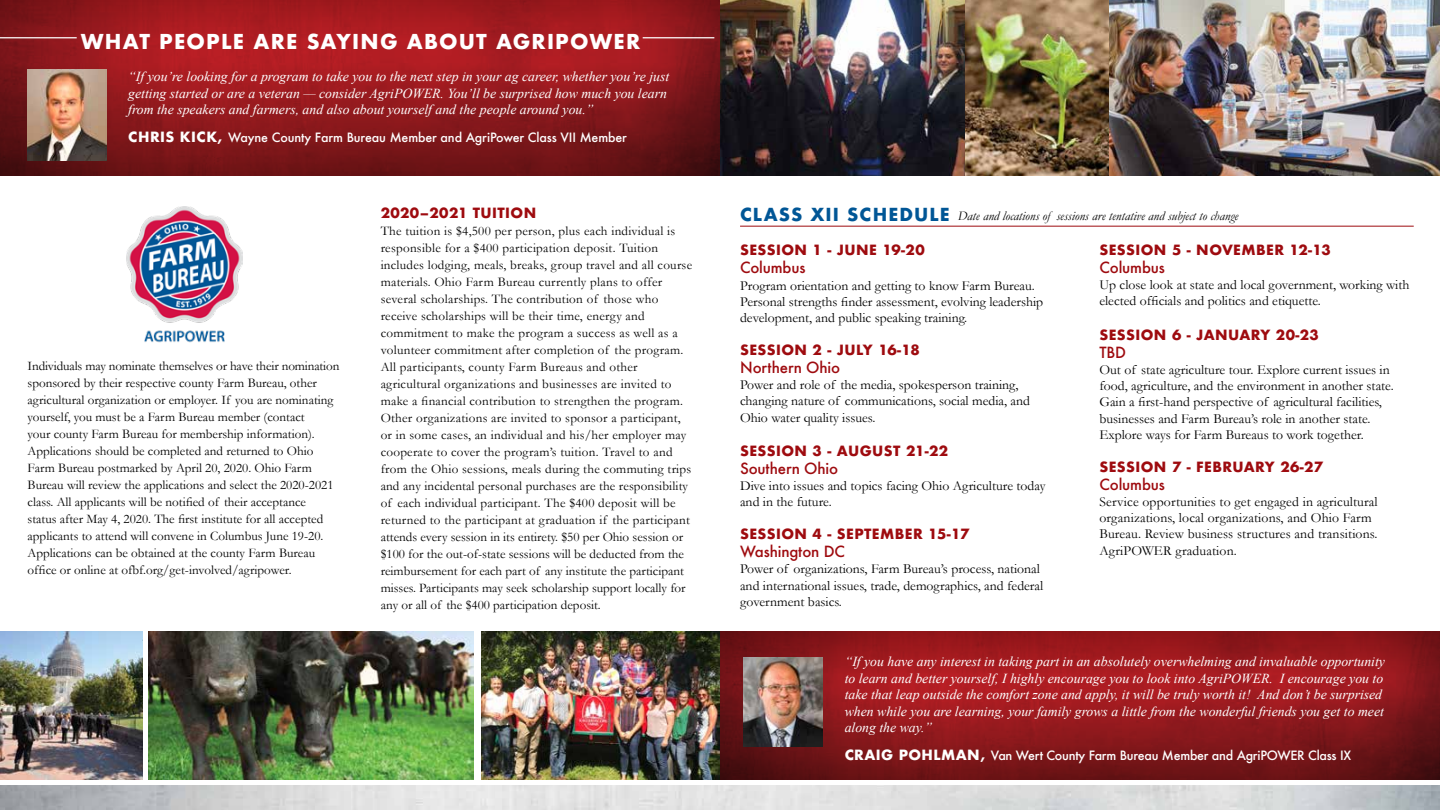
<style>
.page{position:relative;width:1440px;height:810px;background:#fff}
.page>*{position:absolute;margin:0;border:0;box-sizing:border-box;transform-origin:0 0}
.t1{font:700 20px "Futura";letter-spacing:.06em;color:#fff}
.t2{font:700 17.5px "Futura";letter-spacing:.06em;color:#005696}
.t3{font:500 15px "Futura";letter-spacing:-.01em;color:#9e0b0f}
.t4{font:13.75px/16.2px "Garamond";color:#000}
.t5{font:italic 13.75px/16.5px "Times New Roman";color:#fff}
.t6{font:700 13.75px "Futura";letter-spacing:.03em;color:#9e0b0f}
.t7{font:13.12px/17px "Garamond";letter-spacing:.005em;color:#000}
.t8{font:italic 13.12px "Garamond";color:#000}
.t9{font:500 12.5px "Futura";letter-spacing:-.015em;color:#fff}
.s1{font-weight:700;font-size:13.75px}
</style>
<div class="page">
<img style="left:0;top:0;width:1440px;height:175px">
<img style="left:481px;top:632px;width:959px;height:147px">
<hr style="left:0;top:37px;width:77px;height:1px;background:#fff">
<hr style="left:643px;top:37px;width:71px;height:1px;background:#fff">
<img style="left:149px;top:632px;width:325px;height:147px">
<img style="left:0;top:632px;width:142px;height:147px">
<img style="left:28px;top:69px;width:78px;height:92px">
<img style="left:744px;top:658px;width:78px;height:88px">
<hr style="left:740px;top:226px;width:674px;height:1px;background:#9e0b0f">
<img style="left:127px;top:206px;width:116px;height:137px">
<h1 class="t1" style="left:81px;top:27px;width:561px">WHAT PEOPLE ARE SAYING ABOUT AGRIPOWER</h1>
<p class="t5" style="left:128px;top:68px;width:542px">“If you’re looking for a program to take you to the next step in your ag career, whether you’re just getting started or are a veteran — consider AgriPOWER. You’ll be surprised how much you learn from the speakers and farmers, and also about yourself and the people around you.”</p>
<p class="t9" style="left:128px;top:129px;width:500px"><span class="s1">CHRIS KICK,</span> Wayne County Farm Bureau Member and AgriPower Class VII Member</p>
<p class="t7" style="left:28px;top:358px;width:313px">Individuals may nominate themselves or have their nomination sponsored by their respective county Farm Bureau, other agricultural organization or employer. If you are nominating yourself, you must be a Farm Bureau member (contact<br>your county Farm Bureau for membership information).<br>Applications should be completed and returned to Ohio Farm Bureau postmarked by April 20, 2020. Ohio Farm Bureau will review the applications and select the 2020-2021 class. All applicants will be notified of their acceptance<br>status after May 4, 2020. The first institute for all accepted applicants to attend will convene in Columbus June 19-20.<br>Applications can be obtained at the county Farm Bureau office or online at ofbf.org/get-involved/agripower.</p>
<p class="t6" style="left:381px;top:203px;width:157px">2020–2021 TUITION</p>
<p class="t7" style="left:381px;top:222px;width:313px">The tuition is $4,500 per person, plus each individual is responsible for a $400 participation deposit. Tuition includes lodging, meals, breaks, group travel and all course materials. Ohio Farm Bureau currently plans to offer several scholarships. The contribution of those who receive scholarships will be their time, energy and commitment to make the program a success as well as a volunteer commitment after completion of the program.<br>All participants, county Farm Bureaus and other agricultural organizations and businesses are invited to make a financial contribution to strengthen the program.<br>Other organizations are invited to sponsor a participant, or in some cases, an individual and his/her employer may cooperate to cover the program’s tuition. Travel to and from the Ohio sessions, meals during the commuting trips and any incidental personal purchases are the responsibility of each individual participant. The $400 deposit will be returned to the participant at graduation if the participant attends every session in its entirety. $50 per Ohio session or $100 for the out-of-state sessions will be deducted from the reimbursement for each part of any institute the participant misses. Participants may seek scholarship support locally for any or all of the $400 participation deposit.</p>
<h2 class="t2" style="left:740px;top:202px;width:211px">CLASS XII SCHEDULE</h2>
<p class="t6" style="left:740px;top:240px;width:186px">SESSION 1 - JUNE 19-20</p>
<p class="t3" style="left:740px;top:257px;width:67px">Columbus</p>
<p class="t4" style="left:740px;top:277px;width:305px">Program orientation and getting to know Farm Bureau.<br>Personal strengths finder assessment, evolving leadership development, and public speaking training.</p>
<p class="t6" style="left:740px;top:340px;width:181px">SESSION 2 - JULY 16-18</p>
<p class="t3" style="left:740px;top:357px;width:102px">Northern Ohio</p>
<p class="t4" style="left:740px;top:376px;width:292px">Power and role of the media, spokesperson training, changing nature of communications, social media, and<br>Ohio water quality issues.</p>
<p class="t6" style="left:740px;top:441px;width:210px">SESSION 3 - AUGUST 21-22</p>
<p class="t3" style="left:740px;top:458px;width:100px">Southern Ohio</p>
<p class="t4" style="left:740px;top:477px;width:307px">Dive into issues and topics facing Ohio Agriculture today and in the future.</p>
<p class="t6" style="left:740px;top:524px;width:231px">SESSION 4 - SEPTEMBER 15-17</p>
<p class="t3" style="left:740px;top:541px;width:106px">Washington DC</p>
<p class="t4" style="left:740px;top:561px;width:305px">Power of organizations, Farm Bureau’s process, national and international issues, trade, demographics, and federal government basics.</p>
<p class="t8" style="left:958px;top:208px;width:282px">Date and locations of sessions are tentative and subject to change</p>
<p class="t6" style="left:1099px;top:240px;width:233px">SESSION 5 - NOVEMBER 12-13</p>
<p class="t3" style="left:1099px;top:257px;width:67px">Columbus</p>
<p class="t4" style="left:1099px;top:277px;width:312px">Up close look at state and local government, working with elected officials and politics and etiquette.</p>
<p class="t6" style="left:1099px;top:325px;width:221px">SESSION 6 - JANUARY 20-23</p>
<p class="t3" style="left:1099px;top:342px;width:28px">TBD</p>
<p class="t4" style="left:1099px;top:361px;width:296px">Out of state agriculture tour. Explore current issues in food, agriculture, and the environment in another state.<br>Gain a first-hand perspective of agricultural facilities, businesses and Farm Bureau’s role in another state.<br>Explore ways for Farm Bureaus to work together.</p>
<p class="t6" style="left:1099px;top:457px;width:225px">SESSION 7 - FEBRUARY 26-27</p>
<p class="t3" style="left:1099px;top:474px;width:67px">Columbus</p>
<p class="t4" style="left:1099px;top:493px;width:280px">Service opportunities to get engaged in agricultural organizations, local organizations, and Ohio Farm Bureau. Review business structures and transitions.<br>AgriPOWER graduation.</p>
<p class="t5" style="left:845px;top:653px;width:542px">“If you have any interest in taking part in an absolutely overwhelming and invaluable opportunity to learn and better yourself, I highly encourage you to look into AgriPOWER. I encourage you to take that leap outside the comfort zone and apply, it will be truly worth it! And don’t be surprised when while you are learning, your family grows a little from the wonderful friends you get to meet along the way.”</p>
<p class="t9" style="left:845px;top:746px;width:508px"><span class="s1">CRAIG POHLMAN,</span> Van Wert County Farm Bureau Member and AgriPOWER Class IX</p>
</div>
